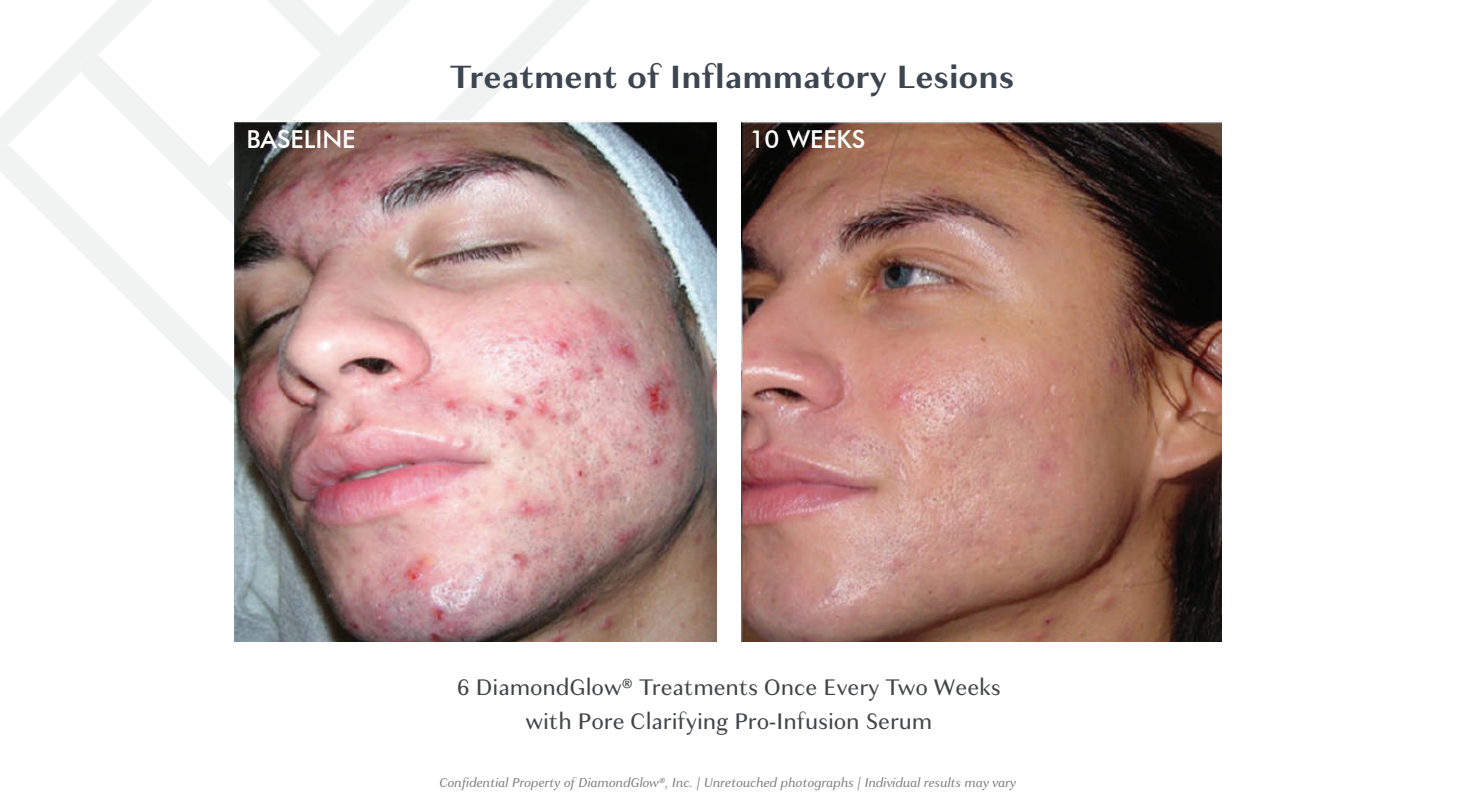
<style>
.page{position:relative;width:1458px;height:810px;background:#fff}
.page>*{position:absolute;margin:0;border:0;box-sizing:border-box;transform-origin:0 0}
.t1{font:700 33.75px "Granville";color:#3c4550}
.t2{font:500 24.75px "Futura BT";color:#fff}
.t3{font:23.62px/33.8px "Granville";letter-spacing:-.005em;color:#424446;text-align:center}
.t4{font:italic 13.5px "Granville";letter-spacing:-.01em;color:#808080}
</style>
<div class="page">
<svg style="left:0;top:0;width:152px;height:145px"></svg>
<svg style="left:268px;top:0;width:31px;height:31px"></svg>
<svg style="left:299px;top:0;width:290px;height:120px"></svg>
<svg style="left:0;top:145px;width:234px;height:260px"></svg>
<svg style="left:80px;top:54px;width:310px;height:311px"></svg>
<img style="left:234px;top:120px;width:482px;height:522px">
<img style="left:742px;top:120px;width:479px;height:522px">
<h1 class="t1" style="left:450px;top:54px;width:566px">Treatment of Inflammatory Lesions</h1>
<h2 class="t2" style="left:246px;top:124px;width:111px">BASELINE</h2>
<h2 class="t2" style="left:750px;top:124px;width:117px">10 WEEKS</h2>
<h3 class="t3" style="left:457px;top:671px;width:545px">6 DiamondGlow® Treatments Once Every Two Weeks with Pore Clarifying Pro-Infusion Serum</h3>
<p class="t4" style="left:439px;top:774px;width:578px">Confidential Property of DiamondGlow®, Inc. | Unretouched photographs | Individual results may vary</p>
</div>
